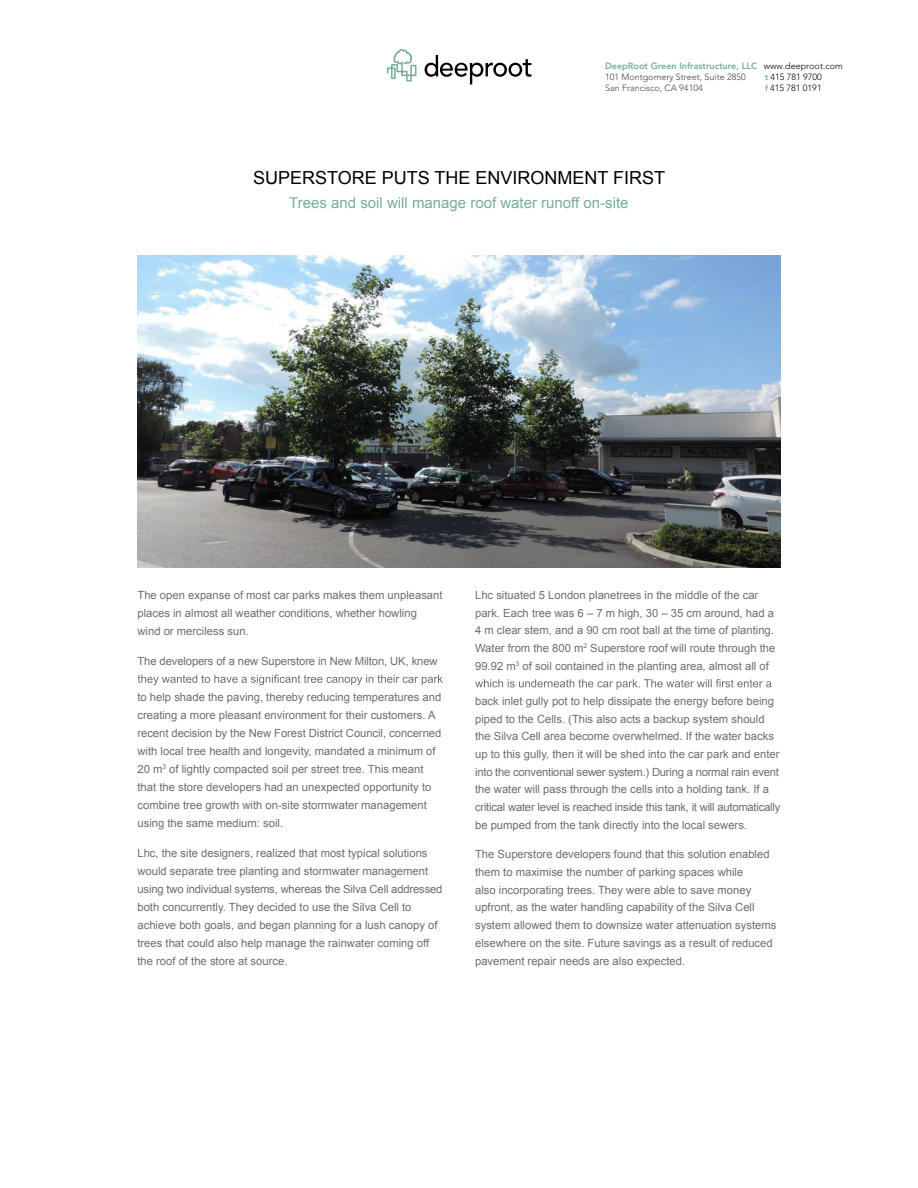
<style>
.page{position:relative;width:918px;height:1188px;background:#fff}
.page>*{position:absolute;margin:0;border:0;box-sizing:border-box;transform-origin:0 0}
.t1{font:18px "Arial";color:#000}
.t2{font:15px "Arial";color:#76ae99}
.t3{font:11.25px/17.7px "Arial";color:#6d6e71}
.t4{font:300 9px/11.2px "Avenir";color:#424242}
.t5{font:300 9px/11.4px "Avenir";color:#010101}
.s1{font-weight:800;color:#74ad99}
.s2{color:#000}
.s3{font-weight:800;font-size:8.25px;color:#74ad99}
</style>
<div class="page">
<svg style="left:138px;top:675px;width:305px;height:10px"></svg>
<svg style="left:475px;top:679px;width:296px;height:11px"></svg>
<svg style="left:387px;top:49px;width:29px;height:33px"></svg>
<svg style="left:425px;top:55px;width:107px;height:29px"></svg>
<img style="left:137px;top:256px;width:643px;height:312px">
<p class="t4" style="left:605px;top:60px;width:239px"><span class="s1">DeepRoot Green Infrastructure, LLC</span> <span class="s2">www.deeproot.com<br></span>101 Montgomery Street, Suite 2850<br>San Francisco, CA 94104</p>
<p class="t5" style="left:765px;top:71px;width:58px"><span class="s3">t</span> 415 781 9700 <span class="s3">f</span> 415 781 0191</p>
<h1 class="t1" style="left:253px;top:166px;width:414px">SUPERSTORE PUTS THE ENVIRONMENT FIRST</h1>
<h2 class="t2" style="left:289px;top:193px;width:341px">Trees and soil will manage roof water runoff on-site</h2>
<p class="t3" style="left:137px;top:586px;width:307px">The open expanse of most car parks makes them unpleasant places in almost all weather conditions, whether howling wind or merciless sun.</p>
<p class="t3" style="left:137px;top:652px;width:302px">The developers of a new Superstore in New Milton, UK, knew</p>
<p class="t3" style="left:137px;top:688px;width:305px">to help shade the paving, thereby reducing temperatures and creating a more pleasant environment for their customers. A recent decision by the New Forest District Council, concerned with local tree health and longevity, mandated a minimum of 20 m<sup>3</sup> of lightly compacted soil per street tree. This meant that the store developers had an unexpected opportunity to combine tree growth with on-site stormwater management using the same medium: soil.</p>
<p class="t3" style="left:137px;top:844px;width:307px">Lhc, the site designers, realized that most typical solutions would separate tree planting and stormwater management using two individual systems, whereas the Silva Cell addressed both concurrently. They decided to use the Silva Cell to achieve both goals, and began planning for a lush canopy of trees that could also help manage the rainwater coming off the roof of the store at source.</p>
<p class="t3" style="left:475px;top:586px;width:302px">Lhc situated 5 London planetrees in the middle of the car park. Each tree was 6 – 7 m high, 30 – 35 cm around, had a 4 m clear stem, and a 90 cm root ball at the time of planting.<br>Water from the 800 m<sup>2</sup> Superstore roof will route through the 99.92 m<sup>3</sup> of soil contained in the planting area, almost all of</p>
<p class="t3" style="left:475px;top:692px;width:307px">back inlet gully pot to help dissipate the energy before being piped to the Cells. (This also acts a backup system should the Silva Cell area become overwhelmed. If the water backs up to this gully, then it will be shed into the car park and enter into the conventional sewer system.) During a normal rain event the water will pass through the cells into a holding tank. If a critical water level is reached inside this tank, it will automatically be pumped from the tank directly into the local sewers.</p>
<p class="t3" style="left:475px;top:845px;width:303px">The Superstore developers found that this solution enabled them to maximise the number of parking spaces while<br>also incorporating trees. They were able to save money upfront, as the water handling capability of the Silva Cell system allowed them to downsize water attenuation systems elsewhere on the site. Future savings as a result of reduced pavement repair needs are also expected.</p>
</div>
